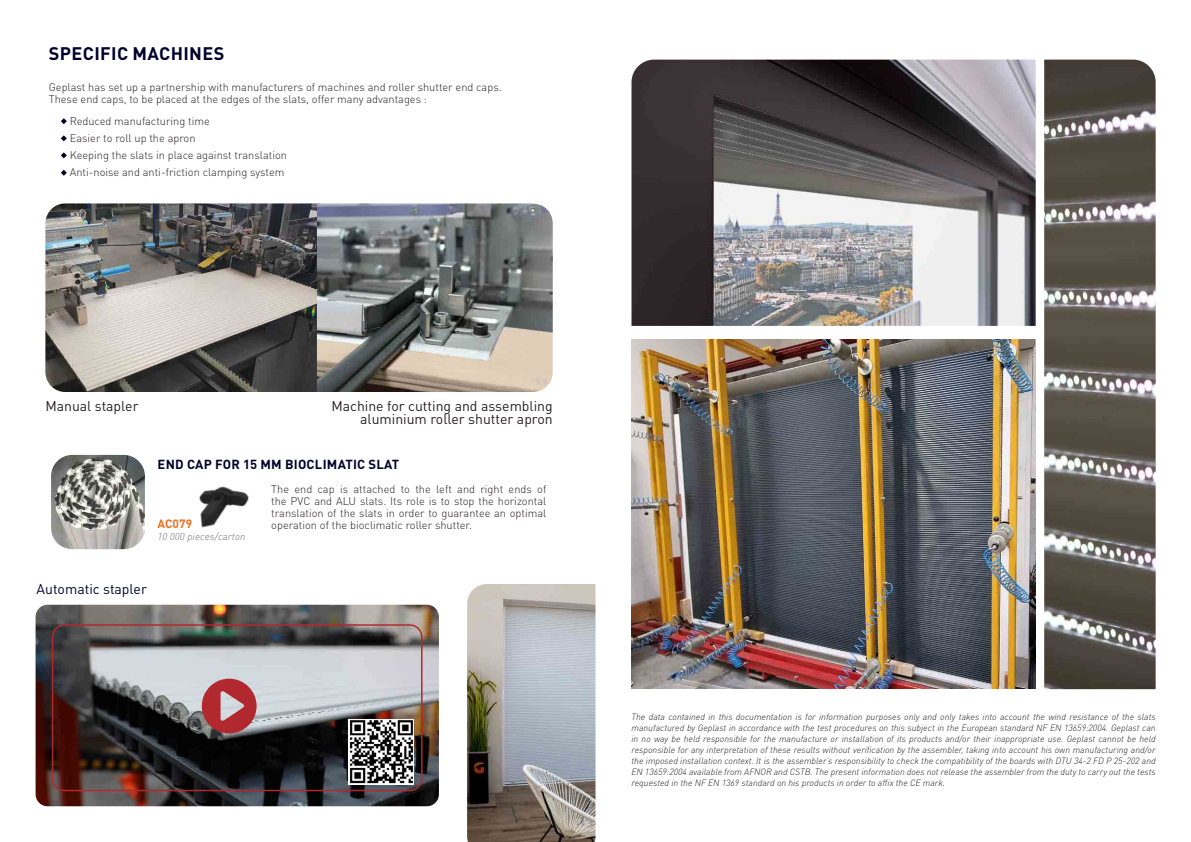
<style>
.page{position:relative;width:1191px;height:842px;background:#fff}
.page>*{position:absolute;margin:0;border:0;box-sizing:border-box;transform-origin:0 0}
.t1{font:84.3px "socialtype";color:#b1292f}
.t2{font:700 18px "DIN Pro";letter-spacing:.02em;color:#00022c}
.t3{font:14px "DIN Pro";color:#231f20}
.t4{font:14px "DIN Pro";color:#00022c}
.t5{font:700 13px "DIN Pro";letter-spacing:.02em;color:#00022c}
.t6{font:700 12px "DIN Pro";letter-spacing:.01em;color:#f36e21}
.t7{font:300 11px/12px "DIN Pro";color:#231f20;text-align:justify}
.t8{font:italic 300 10px "DIN Pro";letter-spacing:.01em;color:#6c6d70}
.t9{font:italic 300 9px/11px "DIN Pro";color:#231f20;text-align:justify}
</style>
<div class="page">
<img style="left:1044px;top:60px;width:111px;height:629px">
<img style="left:631px;top:339px;width:404px;height:349px">
<img style="left:631px;top:60px;width:404px;height:266px">
<img style="left:199px;top:486px;width:50px;height:42px">
<img style="left:51px;top:455px;width:94px;height:94px">
<svg style="left:61px;top:118px;width:6px;height:6px"></svg>
<svg style="left:61px;top:135px;width:6px;height:6px"></svg>
<svg style="left:61px;top:152px;width:6px;height:6px"></svg>
<svg style="left:61px;top:170px;width:6px;height:6px"></svg>
<img style="left:467px;top:584px;width:128px;height:258px">
<img style="left:45px;top:203px;width:272px;height:189px">
<img style="left:36px;top:605px;width:403px;height:201px">
<img style="left:349px;top:719px;width:65px;height:65px">
<div style="left:52px;top:624px;width:370px;height:167px;border:1px solid #b1292f;border-radius:12px"></div>
<img style="left:317px;top:203px;width:236px;height:189px">
<p class="t2" style="left:49px;top:38px;width:177px">SPECIFIC MACHINES</p>
<p class="t7" style="left:49px;top:80px;width:454px">Geplast has set up a partnership with manufacturers of machines and roller shutter end caps.</p>
<p class="t7" style="left:49px;top:92px;width:380px">These end caps, to be placed at the edges of the slats, offer many advantages :</p>
<p class="t7" style="left:70px;top:114px;width:142px">Reduced manufacturing time</p>
<p class="t7" style="left:70px;top:131px;width:127px">Easier to roll up the apron</p>
<p class="t7" style="left:70px;top:148px;width:219px">Keeping the slats in place against translation</p>
<p class="t7" style="left:70px;top:165px;width:216px">Anti-noise and anti-friction clamping system</p>
<p class="t3" style="left:45px;top:395px;width:95px">Manual stapler</p>
<p class="t3" style="left:331px;top:395px;width:223px">Machine for cutting and assembling</p>
<p class="t3" style="left:360px;top:408px;width:194px">aluminium roller shutter apron</p>
<p class="t5" style="left:157px;top:454px;width:243px">END CAP FOR 15 MM BIOCLIMATIC SLAT</p>
<p class="t6" style="left:157px;top:514px;width:37px">AC079</p>
<p class="t8" style="left:157px;top:528px;width:89px">10 000 pieces/carton</p>
<p class="t7" style="left:271px;top:482px;width:277px">The end cap is attached to the left and right ends of the PVC and ALU slats. Its role is to stop the horizontal translation of the slats in order to guarantee an optimal operation of the bioclimatic roller shutter.</p>
<p class="t4" style="left:37px;top:578px;width:112px">Automatic stapler</p>
<p class="t1" style="left:194px;top:657px;width:72px">F</p>
<p class="t9" style="left:631px;top:710px;width:526px">The data contained in this documentation is for information purposes only and only takes into account the wind resistance of the slats manufactured by Geplast in accordance with the test procedures on this subject in the European standard NF EN 13659:2004. Geplast can in no way be held responsible for the manufacture or installation of its products and/or their inappropriate use. Geplast cannot be held responsible for any interpretation of these results without verification by the assembler, taking into account his own manufacturing and/or the imposed installation context. It is the assembler’s responsibility to check the compatibility of the boards with DTU 34-2 FD P 25-202 and EN 13659:2004 available from AFNOR and CSTB. The present information does not release the assembler from the duty to carry out the tests requested in the NF EN 1369 standard on his products in order to affix the CE mark.</p>
</div>
